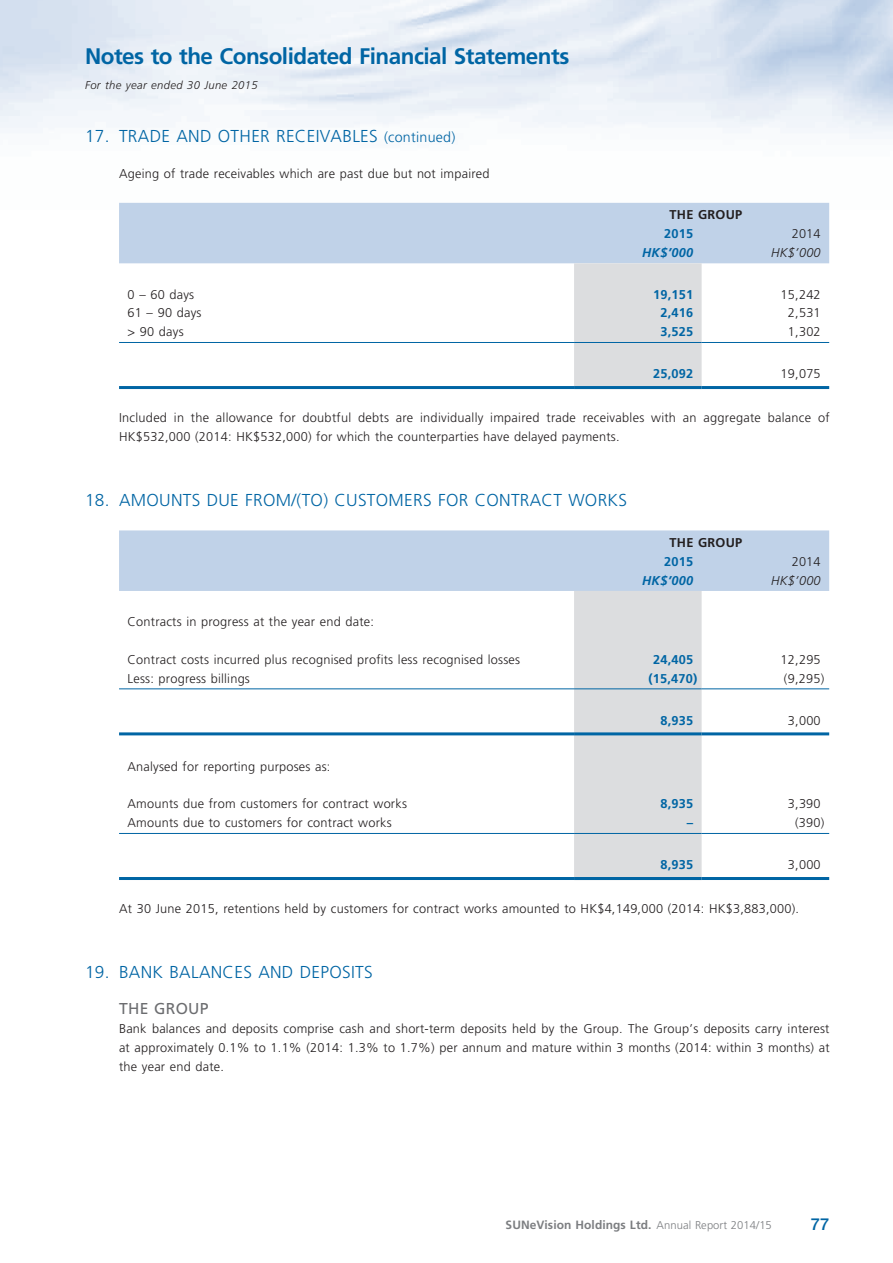
<style>
.page{position:relative;width:893px;height:1263px;background:#fff}
.page>*{position:absolute;margin:0;border:0;box-sizing:border-box;transform-origin:0 0}
.t1{font:700 22.5px "Frutiger LT Std";letter-spacing:-.025em;color:#0065a4}
.t2{font:300 17.25px "Frutiger LT Std";letter-spacing:.015em;color:#0065a4}
.t3{font:500 16.5px "Helvetica Neue LT Std";color:#0065a4}
.t4{font:15.75px "Frutiger LT Std";letter-spacing:.015em;color:#6c6d70}
.t5{font:300 12.75px/18.8px "Frutiger LT Std";letter-spacing:.015em;color:#231f20}
.t6{font:700 12.75px "Frutiger LT Std";letter-spacing:.015em;color:#0065a4}
.t7{font:700 12.75px/18.8px "Frutiger LT Std";letter-spacing:.015em;color:#231f20}
.t8{font:italic 700 12.75px "Frutiger LT Std";letter-spacing:.015em;color:#0065a4}
.t9{font:italic 300 12.75px "Frutiger LT Std";letter-spacing:.015em;color:#231f20}
.t10{font:700 12px "Frutiger LT Std";letter-spacing:.005em;color:#7c7e81}
.t11{font:italic 300 11.25px "Frutiger LT Std";letter-spacing:.03em;color:#231f20}
.s1{font-size:14.25px}
.s2{color:#0065a4}
.s3{font-weight:300;font-size:11.25px}
</style>
<div class="page">
<svg style="left:119px;top:203px;width:710px;height:183px"></svg>
<hr style="left:119px;top:342px;width:455px;height:1px;background:#0065a4">
<hr style="left:574px;top:342px;width:128px;height:1px;background:#0065a4">
<hr style="left:702px;top:342px;width:127px;height:1px;background:#0065a4">
<hr style="left:119px;top:386px;width:455px;height:3px;background:#0065a4">
<hr style="left:574px;top:386px;width:128px;height:3px;background:#0065a4">
<hr style="left:702px;top:386px;width:127px;height:3px;background:#0065a4">
<svg style="left:119px;top:530px;width:710px;height:347px"></svg>
<hr style="left:119px;top:688px;width:455px;height:1px;background:#0065a4">
<hr style="left:574px;top:688px;width:128px;height:1px;background:#0065a4">
<hr style="left:702px;top:688px;width:127px;height:1px;background:#0065a4">
<hr style="left:119px;top:732px;width:455px;height:3px;background:#0065a4">
<hr style="left:574px;top:732px;width:128px;height:3px;background:#0065a4">
<hr style="left:702px;top:732px;width:127px;height:3px;background:#0065a4">
<hr style="left:119px;top:833px;width:455px;height:1px;background:#0065a4">
<hr style="left:574px;top:833px;width:128px;height:1px;background:#0065a4">
<hr style="left:702px;top:833px;width:127px;height:1px;background:#0065a4">
<hr style="left:119px;top:877px;width:455px;height:3px;background:#0065a4">
<hr style="left:574px;top:877px;width:128px;height:3px;background:#0065a4">
<hr style="left:702px;top:877px;width:127px;height:3px;background:#0065a4">
<h1 class="t1" style="left:85px;top:43px;width:486px">Notes to the Consolidated Financial Statements</h1>
<p class="t11" style="left:85px;top:79px;width:174px">For the year ended 30 June 2015</p>
<p class="t2" style="left:85px;top:126px;width:372px">17. TRADE AND OTHER RECEIVABLES <span class="s1">(continued)</span></p>
<p class="t5" style="left:119px;top:164px;width:372px">Ageing of trade receivables which are past due but not impaired</p>
<p class="t7" style="left:664px;top:206px;width:80px;text-indent:5px">THE GROUP<br><span class="s2">2015</span></p>
<p class="t5" style="left:792px;top:225px;width:31px">2014</p>
<p class="t8" style="left:642px;top:245px;width:52px">HK$’000</p>
<p class="t9" style="left:771px;top:245px;width:51px">HK$’000</p>
<p class="t5" style="left:128px;top:285px;width:68px">0 – 60 days</p>
<p class="t6" style="left:653px;top:287px;width:42px">19,151</p>
<p class="t5" style="left:781px;top:285px;width:42px">15,242</p>
<p class="t5" style="left:128px;top:304px;width:75px">61 – 90 days</p>
<p class="t6" style="left:660px;top:305px;width:34px">2,416</p>
<p class="t5" style="left:788px;top:304px;width:34px">2,531</p>
<p class="t5" style="left:128px;top:323px;width:58px">&gt; 90 days</p>
<p class="t6" style="left:660px;top:324px;width:34px">3,525</p>
<p class="t5" style="left:788px;top:323px;width:34px">1,302</p>
<p class="t6" style="left:653px;top:366px;width:42px">25,092</p>
<p class="t5" style="left:781px;top:365px;width:42px">19,075</p>
<p class="t5" style="left:119px;top:409px;width:712px">Included in the allowance for doubtful debts are individually impaired trade receivables with an aggregate balance of<br>HK$532,000 (2014: HK$532,000) for which the counterparties have delayed payments.</p>
<p class="t2" style="left:85px;top:490px;width:543px">18. AMOUNTS DUE FROM/(TO) CUSTOMERS FOR CONTRACT WORKS</p>
<p class="t7" style="left:664px;top:533px;width:80px;text-indent:5px">THE GROUP<br><span class="s2">2015</span></p>
<p class="t5" style="left:792px;top:552px;width:31px">2014</p>
<p class="t8" style="left:642px;top:573px;width:52px">HK$’000</p>
<p class="t9" style="left:771px;top:573px;width:51px">HK$’000</p>
<p class="t5" style="left:128px;top:613px;width:248px">Contracts in progress at the year end date:</p>
<p class="t5" style="left:128px;top:650px;width:394px">Contract costs incurred plus recognised profits less recognised losses</p>
<p class="t6" style="left:653px;top:652px;width:42px">24,405</p>
<p class="t5" style="left:781px;top:650px;width:42px">12,295</p>
<p class="t5" style="left:128px;top:669px;width:124px">Less: progress billings</p>
<p class="t6" style="left:648px;top:671px;width:50px">(15,470)</p>
<p class="t5" style="left:784px;top:669px;width:42px">(9,295)</p>
<p class="t6" style="left:660px;top:713px;width:34px">8,935</p>
<p class="t5" style="left:788px;top:711px;width:34px">3,000</p>
<p class="t5" style="left:128px;top:757px;width:204px">Analysed for reporting purposes as:</p>
<p class="t5" style="left:128px;top:795px;width:281px">Amounts due from customers for contract works</p>
<p class="t6" style="left:660px;top:796px;width:34px">8,935</p>
<p class="t5" style="left:788px;top:795px;width:34px">3,390</p>
<p class="t5" style="left:128px;top:813px;width:266px">Amounts due to customers for contract works</p>
<p class="t6" style="left:687px;top:815px;width:8px">–</p>
<p class="t5" style="left:795px;top:813px;width:31px">(390)</p>
<p class="t6" style="left:660px;top:857px;width:34px">8,935</p>
<p class="t5" style="left:788px;top:856px;width:34px">3,000</p>
<p class="t5" style="left:119px;top:900px;width:681px">At 30 June 2015, retentions held by customers for contract works amounted to HK$4,149,000 (2014: HK$3,883,000).</p>
<p class="t2" style="left:85px;top:963px;width:289px">19. BANK BALANCES AND DEPOSITS</p>
<p class="t4" style="left:119px;top:999px;width:91px">THE GROUP</p>
<p class="t5" style="left:119px;top:1019px;width:712px;text-align:justify">Bank balances and deposits comprise cash and short-term deposits held by the Group. The Group’s deposits carry interest at approximately 0.1% to 1.1% (2014: 1.3% to 1.7%) per annum and mature within 3 months (2014: within 3 months) at the year end date.</p>
<p class="t10" style="left:506px;top:1217px;width:268px">SUNeVision Holdings Ltd. <span class="s3">Annual Report 2014/15</span></p>
<p class="t3" style="left:811px;top:1214px;width:20px">77</p>
</div>
